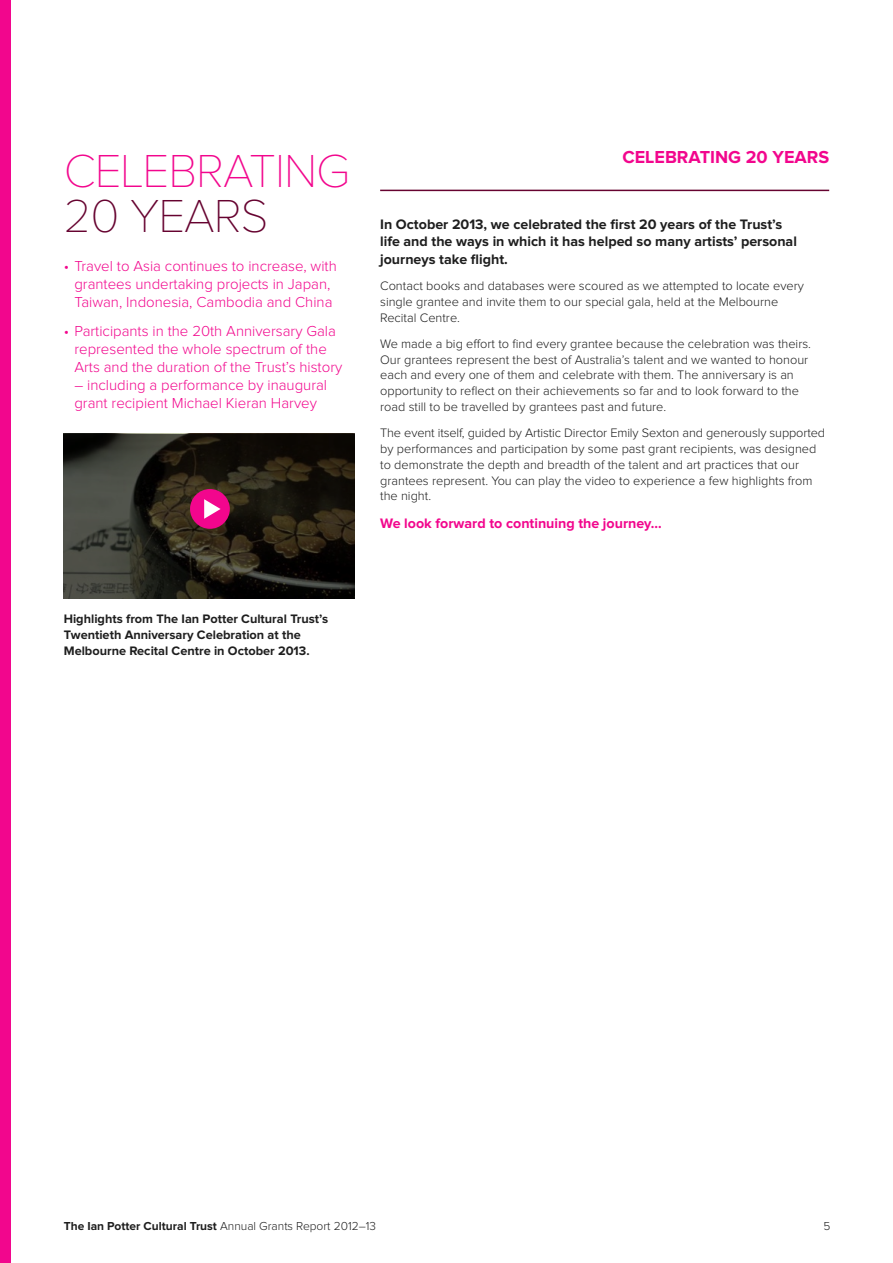
<style>
.page{position:relative;width:893px;height:1263px;background:#fff}
.page>*{position:absolute;margin:0;border:0;box-sizing:border-box;transform-origin:0 0}
.t1{font:100 48px "Proxima Nova";letter-spacing:-.02em;color:#f2068d}
.t2{font:100 48px "Proxima Nova";letter-spacing:-.02em;color:#660330}
.t3{font:700 18px "Proxima Nova";color:#f2068d}
.t4{font:300 15px/18px "Proxima Nova";color:#f2068d}
.t5{font:700 14.25px/17.2px "Proxima Nova";color:#1e1e1e}
.t6{font:700 14.25px "Proxima Nova";color:#f2068d}
.t7{font:300 12.75px/15.8px "Proxima Nova";color:#1e1e1e}
.t8{font:700 12.75px/15.8px "Proxima Nova";color:#1e1e1e}
.t9{font:700 12px "Proxima Nova";color:#1e1e1e}
.t10{font:300 12px "Proxima Nova";color:#1e1e1e}
.s1{font-weight:300}
</style>
<div class="page">
<div style="left:0;top:0;width:11px;height:1263px;background:#f2068d"></div>
<svg style="left:64px;top:434px;width:291px;height:164px;background:#27251c"></svg>
<div style="left:190px;top:489px;width:40px;height:40px;background:#f2068d;border-radius:50%"></div>
<svg style="left:204px;top:499px;width:17px;height:20px"></svg>
<hr style="left:380px;top:190px;width:449px;height:1px;background:#660330">
<h1 class="t1" style="left:64px;top:149px;width:288px">CELEBRATING</h1>
<h1 class="t2" style="left:64px;top:194px;width:206px">20 YEARS</h1>
<p class="t4" style="left:64px;top:258px;width:275px;text-align:center">• Travel to Asia continues to increase, with grantees undertaking projects in Japan,<br>Taiwan, Indonesia, Cambodia and China</p>
<p class="t4" style="left:74px;top:322px;width:269px;text-indent:-11px">• Participants in the 20th Anniversary Gala represented the whole spectrum of the<br>Arts and the duration of the Trust’s history</p>
<p class="t4" style="left:74px;top:376px;width:254px">– including a performance by inaugural grant recipient Michael Kieran Harvey</p>
<h2 class="t3" style="left:622px;top:149px;width:208px">CELEBRATING 20 YEARS</h2>
<p class="t5" style="left:380px;top:216px;width:418px">In October 2013, we celebrated the first 20 years of the Trust’s life and the ways in which it has helped so many artists’ personal journeys take flight.</p>
<p class="t7" style="left:380px;top:278px;width:425px">Contact books and databases were scoured as we attempted to locate every single grantee and invite them to our special gala, held at the Melbourne<br>Recital Centre.</p>
<p class="t7" style="left:380px;top:336px;width:432px">We made a big effort to find every grantee because the celebration was theirs.<br>Our grantees represent the best of Australia’s talent and we wanted to honour each and every one of them and celebrate with them. The anniversary is an opportunity to reflect on their achievements so far and to look forward to the road still to be travelled by grantees past and future.</p>
<p class="t7" style="left:380px;top:426px;width:446px">The event itself, guided by Artistic Director Emily Sexton and generously supported by performances and participation by some past grant recipients, was designed to demonstrate the depth and breadth of the talent and art practices that our grantees represent. You can play the video to experience a few highlights from the night.</p>
<p class="t6" style="left:380px;top:517px;width:283px">We look forward to continuing the journey…</p>
<p class="t8" style="left:64px;top:611px;width:266px">Highlights from The Ian Potter Cultural Trust’s<br>Twentieth Anniversary Celebration at the<br>Melbourne Recital Centre in October 2013.</p>
<p class="t9" style="left:64px;top:1220px;width:314px">The Ian Potter Cultural Trust <span class="s1">Annual Grants Report 2012–13</span></p>
<p class="t10" style="left:824px;top:1220px;width:8px">5</p>
</div>
